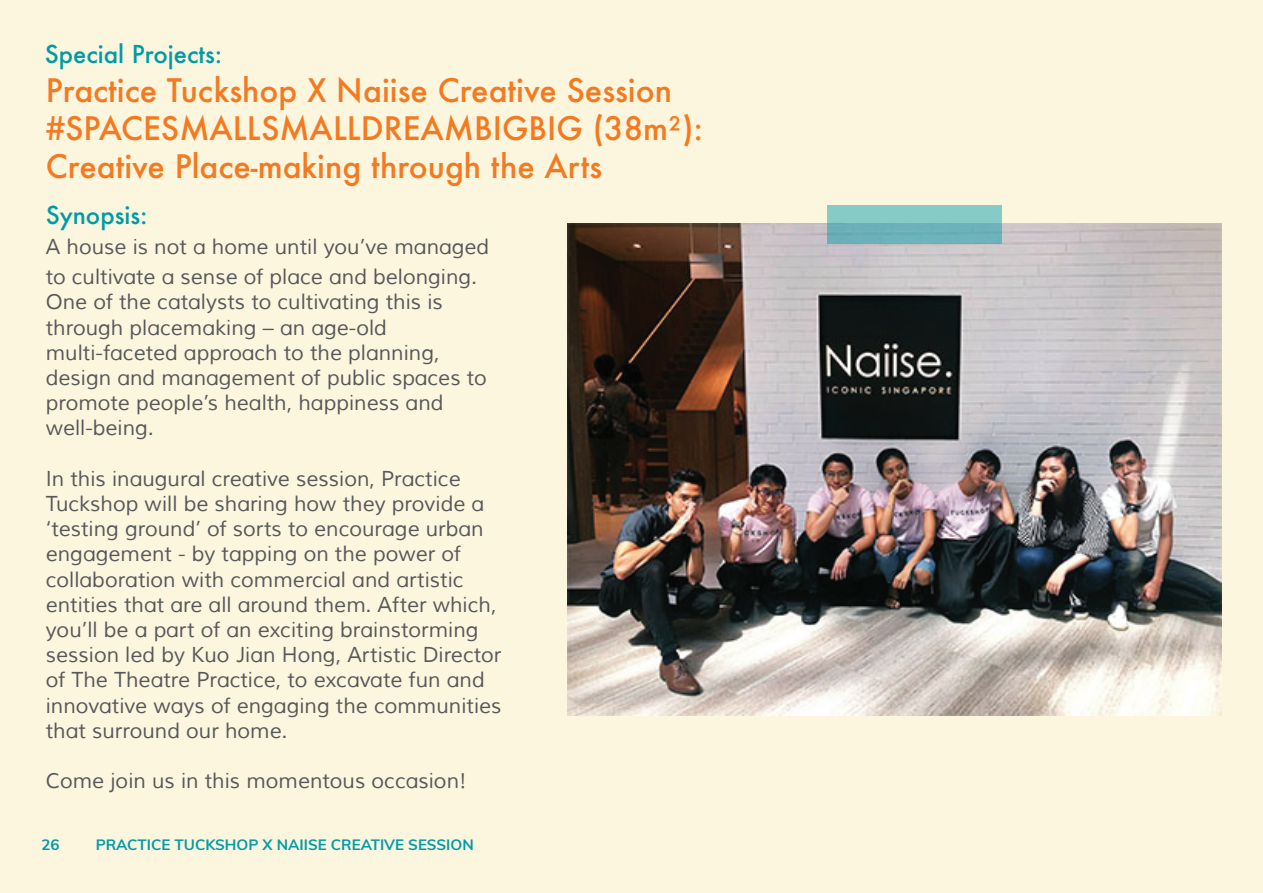
<style>
.page{position:relative;width:1263px;height:893px;background:#fdf6df}
.page>*{position:absolute;margin:0;border:0;box-sizing:border-box;transform-origin:0 0}
.t1{font:500 31.5px/37.8px "Futura";color:#f47a21}
.t2{font:500 24px "Futura";color:#009ba8}
.t3{font:21px/25.2px "Muli";color:#57585a}
.t4{font:700 15px "Muli";color:#009ba8}
</style>
<div class="page">
<img style="left:567px;top:224px;width:655px;height:491px">
<div style="left:827px;top:206px;width:175px;height:38px;background:linear-gradient(to bottom,#8cd1c7,#65abb6)"></div>
<p class="t2" style="left:45px;top:38px;width:179px">Special Projects:</p>
<h1 class="t1" style="left:46px;top:71px;width:659px">Practice Tuckshop X Naiise Creative Session #SPACESMALLSMALLDREAMBIGBIG (38m²):<br>Creative Place-making through the Arts</h1>
<p class="t2" style="left:46px;top:199px;width:103px">Synopsis:</p>
<p class="t3" style="left:46px;top:232px;width:445px;line-height:30px">A house is not a home until you’ve managed to cultivate a sense of place and belonging.</p>
<p class="t3" style="left:46px;top:290px;width:442px">One of the catalysts to cultivating this is through placemaking – an age-old multi-faceted approach to the planning, design and management of public spaces to promote people’s health, happiness and well-being.</p>
<p class="t3" style="left:46px;top:466px;width:457px">In this inaugural creative session, Practice Tuckshop will be sharing how they provide a ‘testing ground’ of sorts to encourage urban engagement - by tapping on the power of collaboration with commercial and artistic entities that are all around them. After which, you’ll be a part of an exciting brainstorming session led by Kuo Jian Hong, Artistic Director of The Theatre Practice, to excavate fun and innovative ways of engaging the communities that surround our home.</p>
<p class="t3" style="left:46px;top:769px;width:422px">Come join us in this momentous occasion!</p>
<p class="t4" style="left:41px;top:834px;width:20px">26</p>
<p class="t4" style="left:96px;top:834px;width:380px">PRACTICE TUCKSHOP X NAIISE CREATIVE SESSION</p>
</div>
